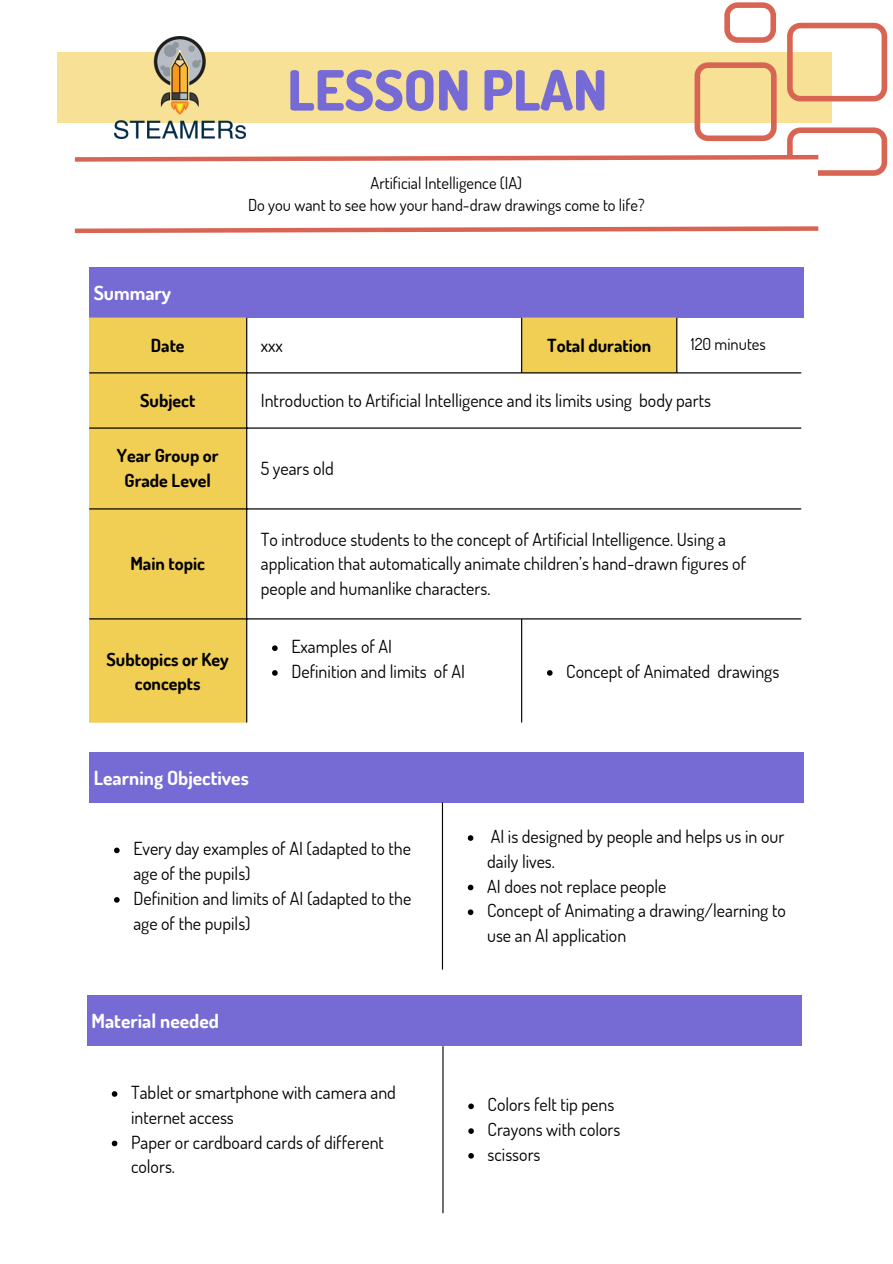
<style>
.page{position:relative;width:893px;height:1264px;background:#fff}
.page>*{position:absolute;margin:0;border:0;box-sizing:border-box;transform-origin:0 0}
.t1{font:800 55.5px "Dosis";color:#766ad4}
.t2{font:700 19.5px "Dosis";color:#fff}
.t3{font:18px/24.8px "Dosis";color:#000}
.t4{font:700 18px/24.8px "Dosis";color:#000;text-align:center}
.t5{font:16.5px/22.5px "Dosis";color:#000;text-align:center}
</style>
<div class="page">
<div style="left:89px;top:267px;width:714px;height:50px;background:#766ad4"></div>
<svg style="left:89px;top:318px;width:588px;height:404px"></svg>
<svg style="left:272px;top:645px;width:6px;height:6px"></svg>
<svg style="left:272px;top:670px;width:6px;height:5px"></svg>
<svg style="left:547px;top:670px;width:5px;height:5px"></svg>
<hr style="left:246px;top:318px;width:1px;height:404px;background:#000">
<hr style="left:521px;top:318px;width:1px;height:54px;background:#000">
<hr style="left:521px;top:619px;width:1px;height:103px;background:#000">
<hr style="left:676px;top:318px;width:1px;height:54px;background:#000">
<hr style="left:89px;top:372px;width:712px;height:1px;background:#000">
<hr style="left:89px;top:427px;width:712px;height:1px;background:#000">
<hr style="left:89px;top:508px;width:712px;height:1px;background:#000">
<hr style="left:89px;top:618px;width:712px;height:1px;background:#000">
<div style="left:89px;top:752px;width:714px;height:50px;background:#766ad4"></div>
<svg style="left:70px;top:2px;width:817px;height:174px"></svg>
<svg style="left:74px;top:226px;width:745px;height:8px"></svg>
<img style="left:114px;top:36px;width:131px;height:102px">
<svg style="left:114px;top:847px;width:6px;height:6px"></svg>
<svg style="left:114px;top:897px;width:6px;height:5px"></svg>
<svg style="left:467px;top:835px;width:6px;height:5px"></svg>
<svg style="left:467px;top:884px;width:6px;height:6px"></svg>
<svg style="left:467px;top:909px;width:6px;height:6px"></svg>
<hr style="left:442px;top:802px;width:1px;height:167px;background:#000">
<div style="left:87px;top:995px;width:714px;height:50px;background:#766ad4"></div>
<svg style="left:112px;top:1091px;width:5px;height:5px"></svg>
<svg style="left:112px;top:1140px;width:5px;height:6px"></svg>
<svg style="left:468px;top:1103px;width:6px;height:6px"></svg>
<svg style="left:468px;top:1128px;width:6px;height:5px"></svg>
<svg style="left:468px;top:1153px;width:6px;height:5px"></svg>
<hr style="left:442px;top:1046px;width:1px;height:167px;background:#000">
<h1 class="t1" style="left:287px;top:54px;width:321px">LESSON PLAN</h1>
<p class="t5" style="left:248px;top:171px;width:398px">Artificial Intelligence (IA)<br>Do you want to see how your hand-draw drawings come to life?</p>
<p class="t2" style="left:94px;top:280px;width:79px">Summary</p>
<p class="t4" style="left:151px;top:332px;width:35px">Date</p>
<p class="t3" style="left:261px;top:332px;width:24px">xxx</p>
<p class="t4" style="left:547px;top:332px;width:105px">Total duration</p>
<p class="t5" style="left:690px;top:333px;width:76px">120 minutes</p>
<p class="t4" style="left:140px;top:388px;width:57px">Subject</p>
<p class="t3" style="left:261px;top:388px;width:452px">Introduction to Artificial Intelligence and its limits using body parts</p>
<p class="t4" style="left:117px;top:443px;width:103px">Year Group or<br>Grade Level</p>
<p class="t3" style="left:261px;top:455px;width:75px">5 years old</p>
<p class="t4" style="left:130px;top:551px;width:76px">Main topic</p>
<p class="t4" style="left:107px;top:646px;width:124px">Subtopics or Key concepts</p>
<p class="t3" style="left:261px;top:526px;width:487px">To introduce students to the concept of Artificial Intelligence. Using a application that automatically animate children’s hand-drawn figures of people and humanlike characters.</p>
<p class="t3" style="left:291px;top:633px;width:175px">Examples of AI<br>Definition and limits of AI</p>
<p class="t3" style="left:566px;top:658px;width:214px">Concept of Animated drawings</p>
<p class="t2" style="left:94px;top:764px;width:156px">Learning Objectives</p>
<p class="t3" style="left:133px;top:836px;width:279px">Every day examples of AI (adapted to the age of the pupils)<br>Definition and limits of AI (adapted to the age of the pupils)</p>
<p class="t2" style="left:91px;top:1008px;width:129px">Material needed</p>
<p class="t3" style="left:131px;top:1079px;width:266px">Tablet or smartphone with camera and internet access<br>Paper or cardboard cards of different colors.</p>
<p class="t3" style="left:487px;top:823px;width:300px">AI is designed by people and helps us in our daily lives.<br>AI does not replace people<br>Concept of Animating a drawing/learning to use an AI application</p>
<p class="t3" style="left:487px;top:1091px;width:134px">Colors felt tip pens<br>Crayons with colors scissors</p>
</div>
